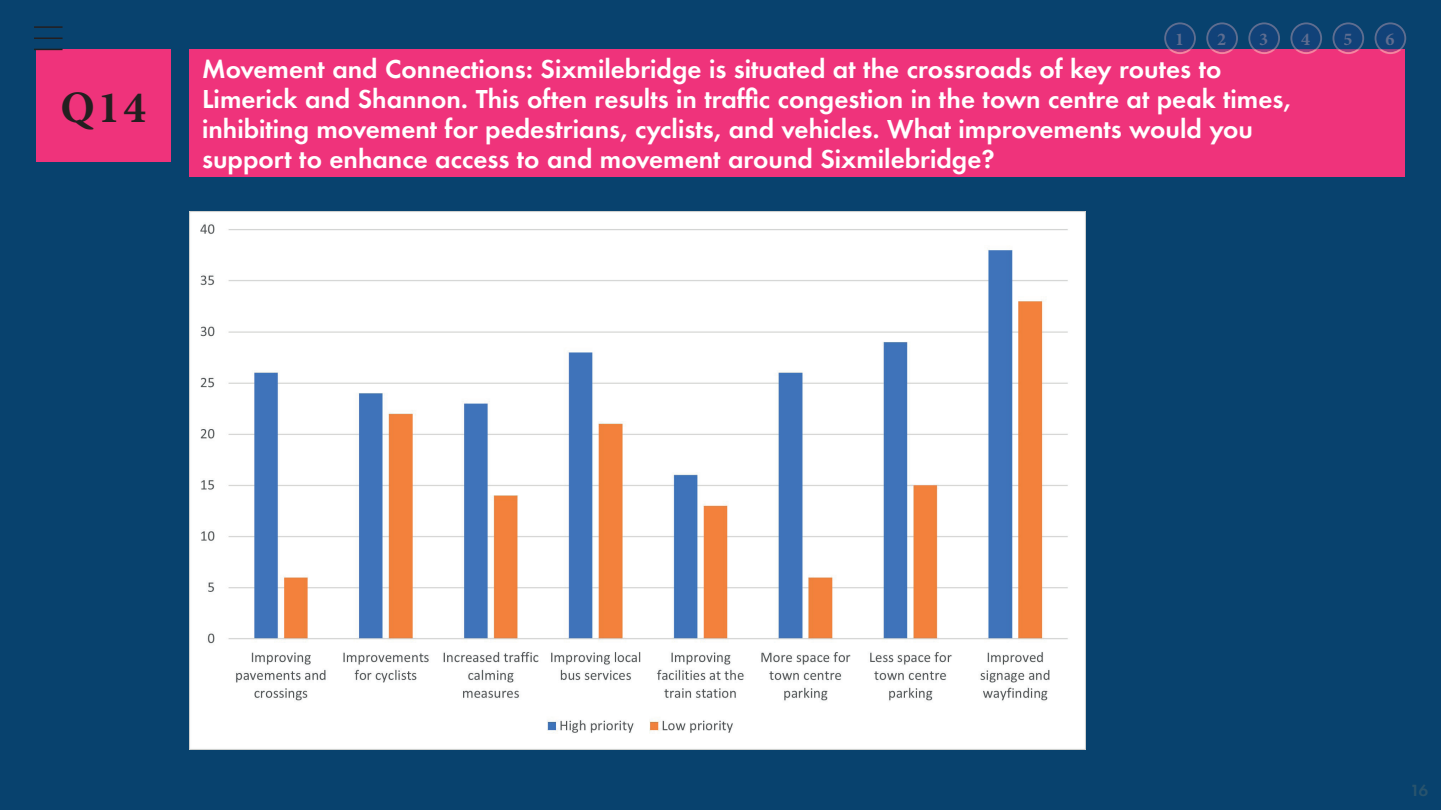
<style>
.page{position:relative;width:1441px;height:810px;background:#fff}
.page>*{position:absolute;margin:0;border:0;box-sizing:border-box;transform-origin:0 0}
.t1{font:700 45px "Minion Pro";color:#231f20}
.t2{font:700 24px/30px "Allies Morrison Futura ND";color:#fff}
.t3{font:700 18px "Minion Pro";color:#5f6d90}
.t4{font:700 15px "Allies Morrison Futura ND";color:#29546d}
</style>
<div class="page">
<div style="left:0;top:0;width:1440px;height:810px;background:#08426e"></div>
<div style="left:36px;top:49px;width:134px;height:113px;background:#ef337b"></div>
<div style="left:189px;top:49px;width:1215px;height:128px;background:#ef337b"></div>
<img style="left:189px;top:212px;width:896px;height:537px">
<svg style="left:1248px;top:22px;width:31px;height:32px"></svg>
<svg style="left:1164px;top:22px;width:31px;height:32px"></svg>
<svg style="left:1290px;top:22px;width:31px;height:32px"></svg>
<svg style="left:1206px;top:22px;width:31px;height:32px"></svg>
<svg style="left:1332px;top:22px;width:31px;height:32px"></svg>
<svg style="left:1374px;top:22px;width:31px;height:32px"></svg>
<hr style="left:34px;top:26px;width:29px;height:2px;background:#231f20">
<svg style="left:34px;top:38px;width:29px;height:1px"></svg>
<svg style="left:34px;top:49px;width:29px;height:1px"></svg>
<h1 class="t1" style="left:60px;top:76px;width:87px">Q14</h1>
<p class="t3" style="left:1174px;top:26px;width:10px">1</p>
<p class="t3" style="left:1216px;top:26px;width:10px">2</p>
<p class="t3" style="left:1258px;top:26px;width:10px">3</p>
<p class="t3" style="left:1300px;top:26px;width:10px">4</p>
<p class="t3" style="left:1342px;top:26px;width:10px">5</p>
<p class="t2" style="left:202px;top:54px;width:1090px">Movement and Connections: Sixmilebridge is situated at the crossroads of key routes to Limerick and Shannon. This often results in traffic congestion in the town centre at peak times, inhibiting movement for pedestrians, cyclists, and vehicles. What improvements would you support to enhance access to and movement around Sixmilebridge?</p>
<p class="t3" style="left:1385px;top:26px;width:10px">6</p>
<p class="t4" style="left:1410px;top:780px;width:19px">16</p>
</div>
